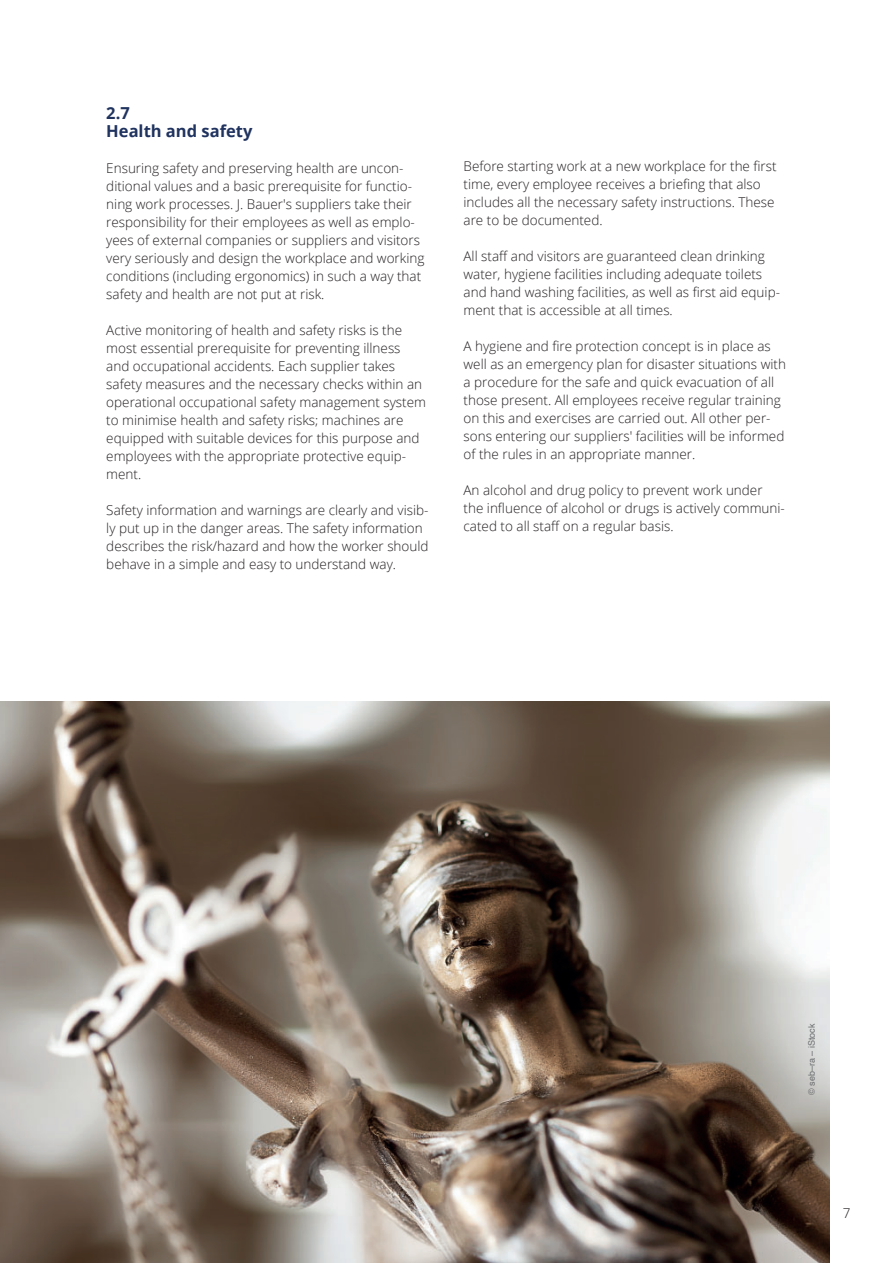
<style>
.page{position:relative;width:893px;height:1263px;background:#fff}
.page>*{position:absolute;margin:0;border:0;box-sizing:border-box;transform-origin:0 0}
.t1{font:700 16.5px/18px "Open Sans";color:#20335f}
.t2{font:300 13.5px/18px "Open Sans";color:#231f20}
.t3{font:9px "Helvetica";color:#6c6d70}
</style>
<div class="page">
<img style="left:0;top:702px;width:829px;height:561px">
<p class="t1" style="left:106px;top:104px;width:148px">2.7<br>Health and safety</p>
<p class="t2" style="left:106px;top:159px;width:320px">Ensuring safety and preserving health are uncon&shy;ditional values and a basic prerequisite for functio&shy;ning work processes. J. Bauer's suppliers take their responsibility for their employees as well as emplo&shy;yees of external companies or suppliers and visitors very seriously and design the workplace and working conditions (including ergonomics) in such a way that safety and health are not put at risk.</p>
<p class="t2" style="left:106px;top:321px;width:321px">Active monitoring of health and safety risks is the most essential prerequisite for preventing illness and occupational accidents. Each supplier takes safety measures and the necessary checks within an operational occupational safety management system to minimise health and safety risks; machines are equipped with suitable devices for this purpose and employees with the appropriate protective equip&shy;ment.</p>
<p class="t2" style="left:106px;top:501px;width:324px">Safety information and warnings are clearly and visib&shy;ly put up in the danger areas. The safety information describes the risk/hazard and how the worker should behave in a simple and easy to understand way.</p>
<p class="t2" style="left:463px;top:156px;width:315px">Before starting work at a new workplace for the first time, every employee receives a briefing that also includes all the necessary safety instructions. These are to be documented.</p>
<p class="t2" style="left:463px;top:246px;width:318px">All staff and visitors are guaranteed clean drinking water, hygiene facilities including adequate toilets and hand washing facilities, as well as first aid equip&shy;ment that is accessible at all times.</p>
<p class="t2" style="left:463px;top:336px;width:324px">A hygiene and fire protection concept is in place as well as an emergency plan for disaster situations with a procedure for the safe and quick evacuation of all those present. All employees receive regular training on this and exercises are carried out. All other per&shy;sons entering our suppliers' facilities will be informed of the rules in an appropriate manner.</p>
<p class="t2" style="left:463px;top:480px;width:323px">An alcohol and drug policy to prevent work under the influence of alcohol or drugs is actively communi&shy;cated to all staff on a regular basis.</p>
<p class="t3" style="left:808px;top:1095px;width:73px;rotate:-90deg">© seb–ra – iStock</p>
<p class="t2" style="left:843px;top:1204px;width:9px">7</p>
</div>
